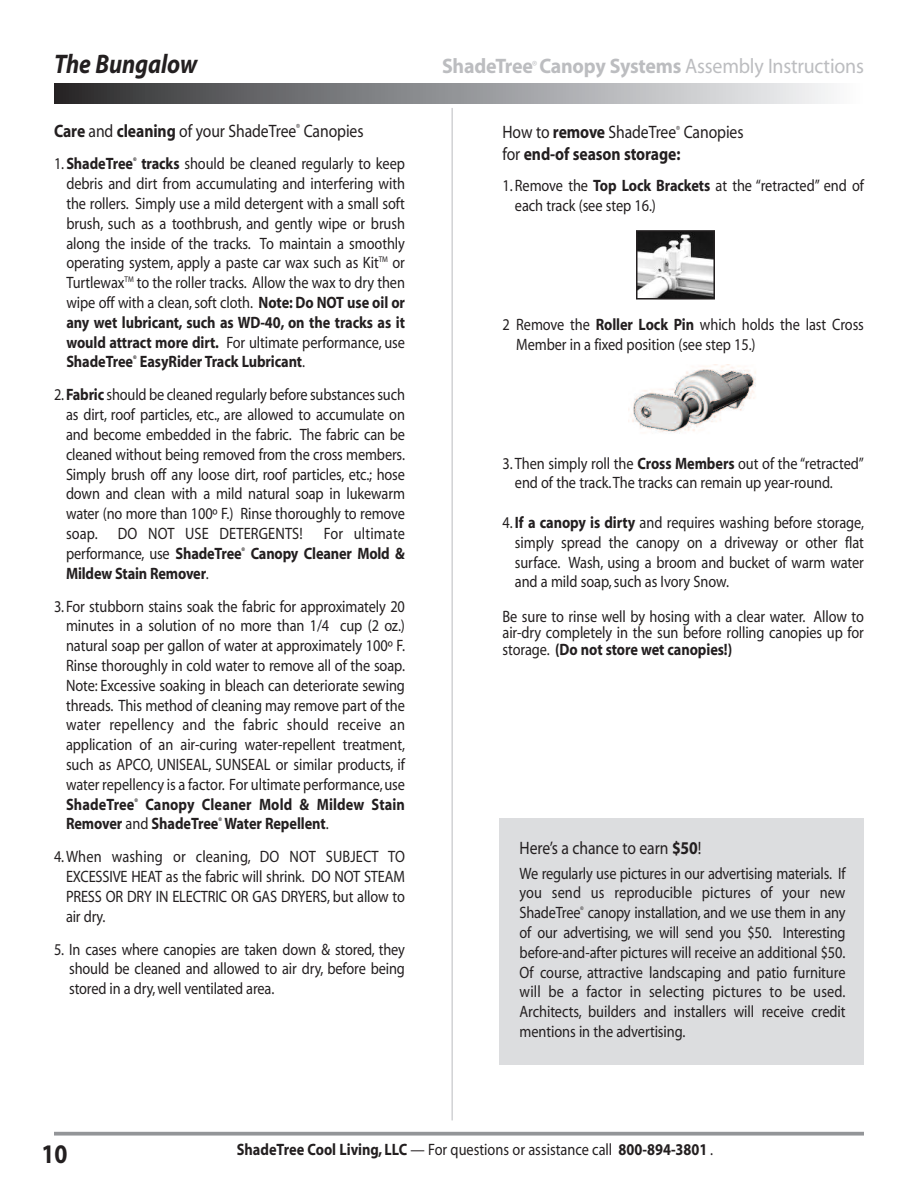
<style>
.page{position:relative;width:918px;height:1188px;background:#fff}
.page>*{position:absolute;margin:0;border:0;box-sizing:border-box;transform-origin:0 0}
.t1{font:italic 700 27px "Myriad";letter-spacing:-.005em;color:#231f20;scale:.87 1}
.t2{font:700 27px "Myriad";color:#231f20;scale:.87 1}
.t3{font:700 21px "Myriad";letter-spacing:-.01em;color:#bcbdc0;scale:.95 1}
.t4{font:18px "Myriad";letter-spacing:-.005em;color:#231f20;scale:.87 1}
.t5{font:700 18px/21.6px "Myriad";letter-spacing:-.005em;color:#231f20;scale:.87 1}
.t6{font:16.5px/19.8px "Myriad";letter-spacing:-.005em;color:#231f20;text-align:justify;scale:.87 1}
.t7{font:700 16.5px/19.8px "Myriad";letter-spacing:-.01em;color:#231f20;text-align:justify;scale:.87 1}
.s1{font-weight:400}
.s2{font-weight:700}
</style>
<div class="page">
<hr style="left:451px;top:108px;width:2px;height:1012px;background:#d1d2d4">
<svg style="left:54px;top:1132px;width:810px;height:4px;background:#9fa0a3"></svg>
<div style="left:54px;top:84px;width:810px;height:20px;background:linear-gradient(to right,#2d2d2f,#fbfdff)"></div>
<div style="left:500px;top:818px;width:364px;height:246px;background:#dcdddf"></div>
<img style="left:639px;top:233px;width:73px;height:64px">
<div style="left:636px;top:230px;width:79px;height:70px;border:2px solid #231f20"></div>
<img style="left:632px;top:365px;width:124px;height:68px">
<h1 class="t1" style="left:54px;top:54px;width:166px">The Bungalow</h1>
<p class="t3" style="left:442px;top:58px;width:446px">ShadeTree<sup>®</sup> Canopy Systems <span class="s1">Assembly Instructions</span></p>
<p class="t4" style="left:54px;top:124px;width:357px"><span class="s2">Care</span> and <span class="s2">cleaning</span> of your ShadeTree<sup>®</sup> Canopies</p>
<p class="t6" style="left:66px;top:155px;width:391px;text-indent:-12px">1. <span class="s2">ShadeTree</span><sup>®</sup> <span class="s2">tracks</span> should be cleaned regularly to keep debris and dirt from accumulating and interfering with the rollers. Simply use a mild detergent with a small soft brush, such as a toothbrush, and gently wipe or brush along the inside of the tracks. To maintain a smoothly operating system, apply a paste car wax such as Kit<sup>TM</sup> or Turtlewax<sup>TM</sup> to the roller tracks. Allow the wax to dry then wipe off with a clean, soft cloth. <span class="s2">Note: Do NOT use oil or any wet lubricant, such as WD-40, on the tracks as it would attract more dirt.</span> For ultimate performance, use <span class="s2">ShadeTree</span><sup>®</sup> <span class="s2">EasyRider Track Lubricant</span>.</p>
<p class="t6" style="left:66px;top:386px;width:391px;text-indent:-12px">2.<span class="s2">Fabric</span> should be cleaned regularly before substances such as dirt, roof particles, etc., are allowed to accumulate on and become embedded in the fabric. The fabric can be cleaned without being removed from the cross members.<br>Simply brush off any loose dirt, roof particles, etc.; hose down and clean with a mild natural soap in lukewarm water (no more than 100º F.) Rinse thoroughly to remove soap. DO NOT USE DETERGENTS!</p>
<p class="t7" style="left:66px;top:525px;width:391px;text-indent:258px"><span class="s1">For ultimate performance, use</span> ShadeTree<sup>®</sup> Canopy Cleaner Mold &amp; Mildew Stain Remover<span class="s1">.</span></p>
<p class="t6" style="left:66px;top:597px;width:391px;text-indent:-12px">3. For stubborn stains soak the fabric for approximately 20 minutes in a solution of no more than 1/4 cup (2 oz.) natural soap per gallon of water at approximately 100º F.<br>Rinse thoroughly in cold water to remove all of the soap.<br>Note: Excessive soaking in bleach can deteriorate sewing threads. This method of cleaning may remove part of the water repellency and the fabric should receive an application of an air-curing water-repellent treatment, such as APCO, UNISEAL, SUNSEAL or similar products, if water repellency is a factor. For ultimate performance,use <span class="s2">ShadeTree</span><sup>®</sup> <span class="s2">Canopy Cleaner Mold &amp; Mildew Stain Remover</span> and <span class="s2">ShadeTree</span><sup>®</sup> <span class="s2">Water Repellent</span>.</p>
<p class="t6" style="left:66px;top:848px;width:391px;text-indent:-12px">4.When washing or cleaning, DO NOT SUBJECT TO EXCESSIVE HEAT as the fabric will shrink. DO NOT STEAM PRESS OR DRY IN ELECTRIC OR GAS DRYERS, but allow to air dry.</p>
<p class="t6" style="left:69px;top:941px;width:387px;text-indent:-15px">5. In cases where canopies are taken down &amp; stored, they should be cleaned and allowed to air dry, before being stored in a dry,well ventilated area.</p>
<p class="t5" style="left:503px;top:123px;width:279px"><span class="s1">How to</span> remove <span class="s1">ShadeTree</span><sup>®</sup> <span class="s1">Canopies for</span> end-of season storage:</p>
<p class="t6" style="left:515px;top:177px;width:403px;text-indent:-12px">1. Remove the <span class="s2">Top Lock Brackets</span> at the “retracted” end of each track (see step 16.)</p>
<p class="t6" style="left:516px;top:316px;width:401px;text-indent:-14px">2 Remove the <span class="s2">Roller Lock Pin</span> which holds the last Cross<br>Member in a fixed position (see step 15.)</p>
<p class="t6" style="left:515px;top:455px;width:403px;text-indent:-12px">3. Then simply roll the <span class="s2">Cross Members</span> out of the “retracted” end of the track.The tracks can remain up year-round.</p>
<p class="t6" style="left:515px;top:514px;width:403px;text-indent:-12px">4. <span class="s2">If a canopy is dirty</span> and requires washing before storage, simply spread the canopy on a driveway or other flat surface. Wash, using a broom and bucket of warm water and a mild soap, such as Ivory Snow.</p>
<p class="t6" style="left:503px;top:610px;width:417px;line-height:16.5px">Be sure to rinse well by hosing with a clear water. Allow to air-dry completely in the sun before rolling canopies up for storage. <span class="s2">(Do not store wet canopies!)</span></p>
<p class="t4" style="left:520px;top:841px;width:211px">Here’s a chance to earn <span class="s2">$50</span>!</p>
<p class="t6" style="left:520px;top:865px;width:376px">We regularly use pictures in our advertising materials. If you send us reproducible pictures of your new ShadeTree<sup>®</sup> canopy installation, and we use them in any of our advertising, we will send you $50. Interesting before-and-after pictures will receive an additional $50.<br>Of course, attractive landscaping and patio furniture will be a factor in selecting pictures to be used.<br>Architects, builders and installers will receive credit mentions in the advertising.</p>
<h1 class="t2" style="left:41px;top:1144px;width:31px">10</h1>
<p class="t7" style="left:237px;top:1141px;width:549px">ShadeTree Cool Living, LLC <span class="s1">— For questions or assistance call</span> 800-894-3801 <span class="s1">.</span></p>
</div>
